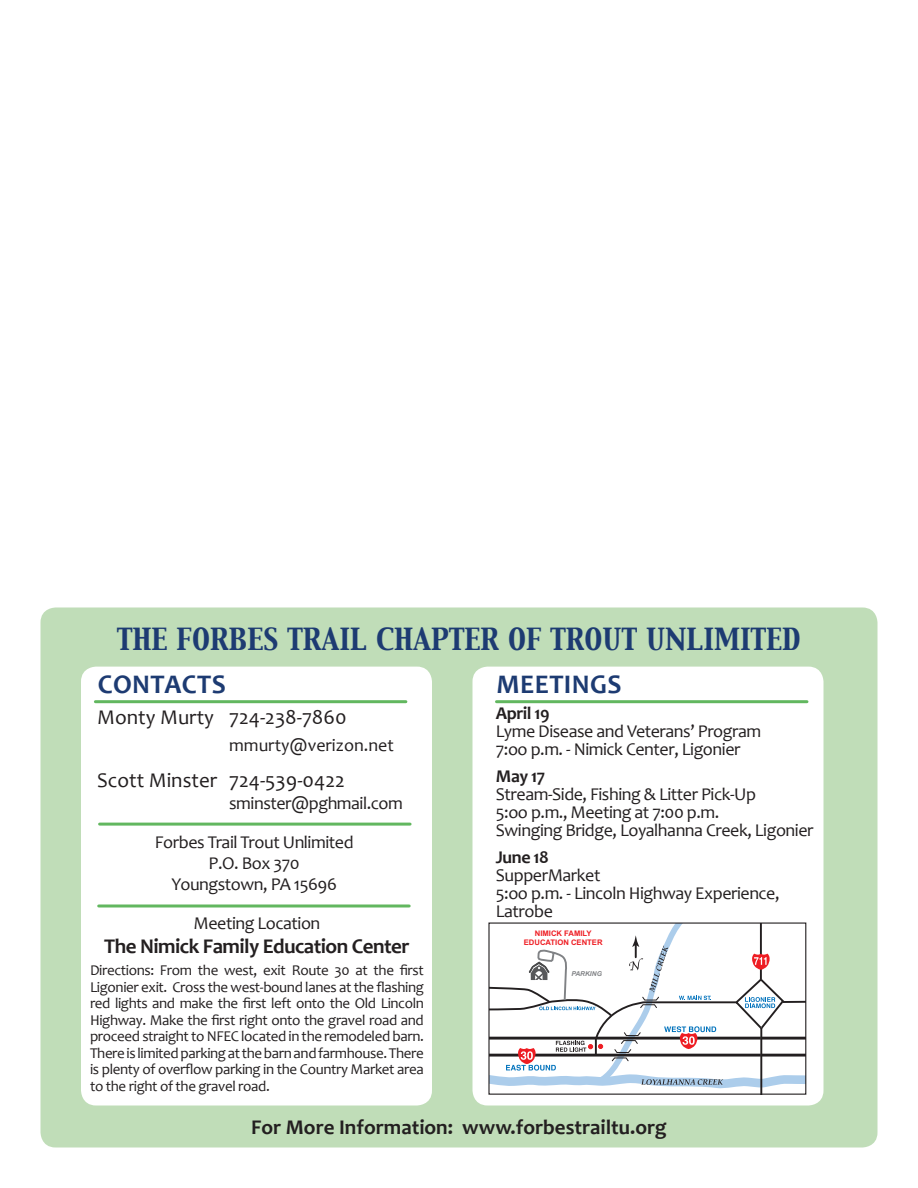
<style>
.page{position:relative;width:918px;height:1188px;background:#fff}
.page>*{position:absolute;margin:0;border:0;box-sizing:border-box;transform-origin:0 0}
.t1{font:27px "Capitals";color:#1d3b72}
.t2{font:700 27px "Candara";letter-spacing:.015em;color:#1d3b72}
.t3{font:21px "Candara";color:#231f20}
.t4{font:700 21px "Candara";color:#231f20}
.t5{font:700 21px "Candara";letter-spacing:-.025em;color:#231f20}
.t6{font:18px/18px "Candara";letter-spacing:-.025em;color:#231f20}
.t7{font:18px "Candara";color:#231f20}
.t8{font:700 18px "Candara";letter-spacing:-.025em;color:#231f20}
.t9{font:15px/16.5px "Candara";letter-spacing:-.025em;color:#231f20;text-align:justify}
.t10{font:700 7.65px/9.1px "Arial";color:#ee1d23;text-align:center}
.t11{font:italic 700 6.75px "Arial";color:#808285}
</style>
<div class="page">
<div style="left:41px;top:608px;width:837px;height:540px;background:#c0ddb8"></div>
<svg style="left:473px;top:667px;width:351px;height:439px"></svg>
<svg style="left:81px;top:667px;width:351px;height:439px"></svg>
<hr style="left:95px;top:700px;width:311px;height:3px;background:#62b75f">
<svg style="left:490px;top:925px;width:314px;height:168px"></svg>
<hr style="left:497px;top:700px;width:310px;height:3px;background:#62b75f">
<hr style="left:100px;top:823px;width:310px;height:3px;background:#62b75f">
<hr style="left:99px;top:905px;width:310px;height:3px;background:#62b75f">
<h1 class="t1" style="left:117px;top:621px;width:685px">THE FORBES TRAIL CHAPTER OF TROUT UNLIMITED</h1>
<h1 class="t2" style="left:98px;top:668px;width:130px">CONTACTS</h1>
<h2 class="t3" style="left:97px;top:704px;width:251px">Monty Murty 724-238-7860</h2>
<p class="t7" style="left:229px;top:734px;width:166px">mmurty@verizon.net</p>
<h2 class="t3" style="left:97px;top:767px;width:249px">Scott Minster 724-539-0422</h2>
<p class="t6" style="left:155px;top:783px;width:250px;line-height:39.3px;text-indent:74px">sminster@pghmail.com<br>Forbes Trail Trout Unlimited</p>
<p class="t6" style="left:172px;top:853px;width:167px;line-height:21px;text-align:center">P.O. Box 370<br>Youngstown, PA 15696</p>
<h1 class="t2" style="left:496px;top:668px;width:127px">MEETINGS</h1>
<p class="t8" style="left:496px;top:703px;width:55px">April 19</p>
<p class="t6" style="left:496px;top:723px;width:267px">Lyme Disease and Veterans’ Program<br>7:oo p.m. - Nimick Center, Ligonier</p>
<p class="t8" style="left:496px;top:765px;width:51px">May 17</p>
<p class="t6" style="left:496px;top:785px;width:319px">Stream-Side, Fishing &amp; Litter Pick-Up<br>5:oo p.m., Meeting at 7:00 p.m.<br>Swinging Bridge, Loyalhanna Creek, Ligonier</p>
<p class="t8" style="left:496px;top:846px;width:54px">June 18</p>
<p class="t6" style="left:496px;top:866px;width:285px">SupperMarket<br>5:oo p.m. - Lincoln Highway Experience,<br>Latrobe</p>
<p class="t10" style="left:524px;top:929px;width:80px">NIMICK FAMILY<br>EDUCATION CENTER</p>
<p class="t11" style="left:571px;top:969px;width:32px">PARKING</p>
<p class="t6" style="left:194px;top:914px;width:128px">Meeting Location</p>
<h2 class="t5" style="left:104px;top:934px;width:307px">The Nimick Family Education Center</h2>
<p class="t9" style="left:90px;top:962px;width:335px">Directions: From the west, exit Route 30 at the first Ligonier exit. Cross the west-bound lanes at the flashing red lights and make the first left onto the Old Lincoln Highway. Make the first right onto the gravel road and proceed straight to NFEC located in the remodeled barn.<br>There is limited parking at the barn and farmhouse. There is plenty of overflow parking in the Country Market area to the right of the gravel road.</p>
<h2 class="t4" style="left:251px;top:1115px;width:417px">For More Information: www.forbestrailtu.org</h2>
</div>
